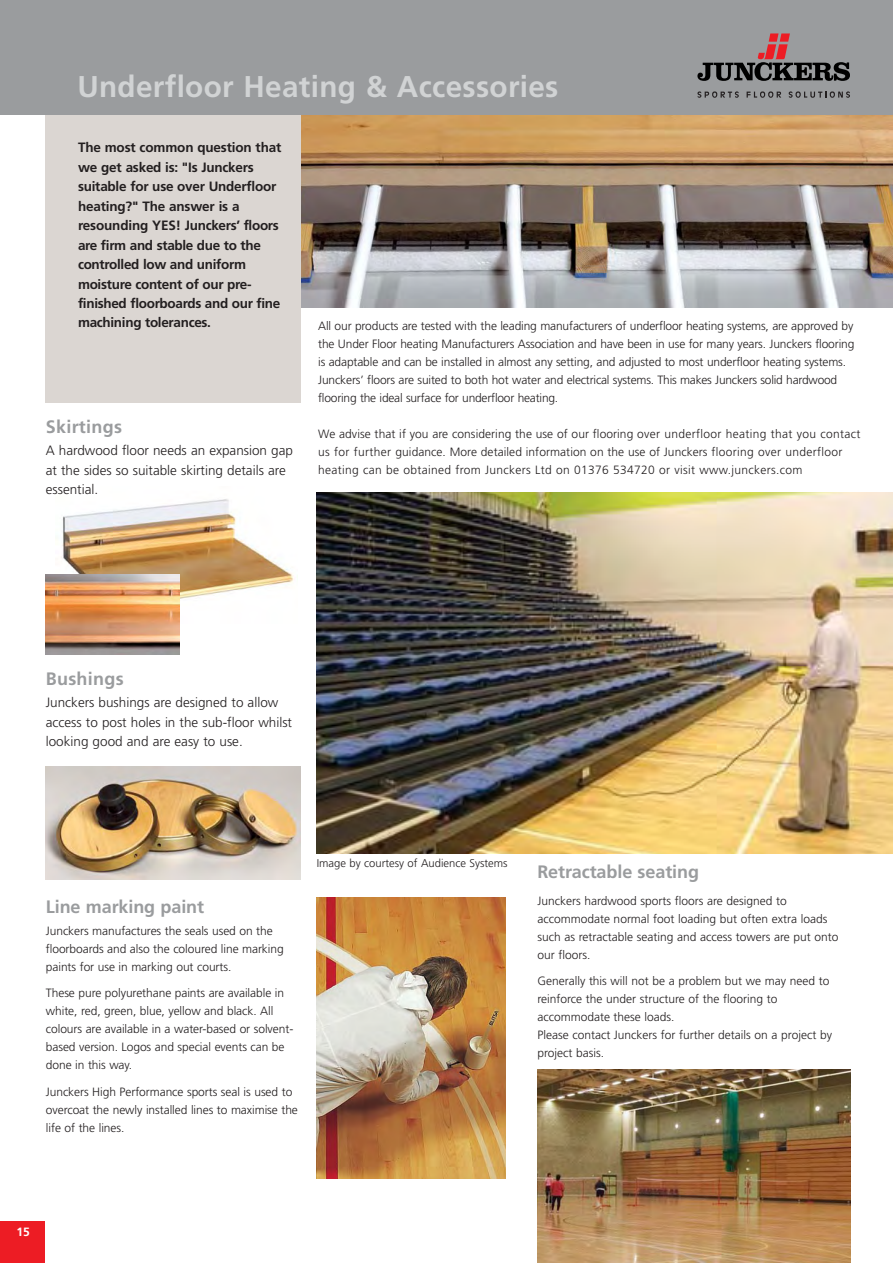
<style>
.page{position:relative;width:893px;height:1263px;background:#fff}
.page>*{position:absolute;margin:0;border:0;box-sizing:border-box;transform-origin:0 0}
.t1{font:700 30px "Frutiger";letter-spacing:.01em;color:#d1d3d4}
.t2{font:700 18px "Frutiger";letter-spacing:-.005em;color:#9a9c9e}
.t3{font:700 18px "Frutiger";letter-spacing:.015em;color:#9a9c9e}
.t4{font:700 13.5px/19.5px "Frutiger";letter-spacing:-.02em;color:#231f20}
.t5{font:300 13.5px/19.5px "Frutiger";color:#231f20}
.t6{font:300 12px/18px "Frutiger";letter-spacing:-.005em;color:#231f20}
.t7{font:300 12px/18px "Frutiger";letter-spacing:.03em;color:#231f20}
.t8{font:700 12px "Frutiger";color:#fff}
.t9{font:300 11.25px "Frutiger";color:#231f20}
</style>
<div class="page">
<img style="left:301px;top:115px;width:592px;height:193px">
<div style="left:0;top:0;width:893px;height:115px;background:#9a9c9e"></div>
<img style="left:61px;top:499px;width:233px;height:124px">
<img style="left:46px;top:767px;width:255px;height:113px">
<img style="left:46px;top:574px;width:133px;height:80px">
<img style="left:317px;top:493px;width:576px;height:360px">
<div style="left:46px;top:115px;width:255px;height:287px;background:#dbd6d2"></div>
<img style="left:316px;top:898px;width:189px;height:281px">
<div style="left:0;top:1221px;width:45px;height:41px;background:#ed1c24"></div>
<img style="left:537px;top:1069px;width:313px;height:193px">
<svg style="left:697px;top:91px;width:42px;height:7px"></svg>
<svg style="left:746px;top:91px;width:35px;height:7px"></svg>
<svg style="left:789px;top:91px;width:61px;height:7px"></svg>
<svg style="left:697px;top:33px;width:153px;height:48px"></svg>
<h1 class="t1" style="left:77px;top:74px;width:482px">Underfloor Heating &amp; Accessories</h1>
<p class="t4" style="left:78px;top:139px;width:205px">The most common question that we get asked is: "Is Junckers suitable for use over Underfloor heating?" The answer is a resounding YES! Junckers’ floors are firm and stable due to the controlled low and uniform moisture content of our pre&shy;finished floorboards and our fine machining tolerances.</p>
<h2 class="t3" style="left:46px;top:420px;width:78px">Skirtings</h2>
<p class="t5" style="left:46px;top:442px;width:249px">A hardwood floor needs an expansion gap at the sides so suitable skirting details are essential.</p>
<p class="t6" style="left:318px;top:317px;width:538px">All our products are tested with the leading manufacturers of underfloor heating systems, are approved by the Under Floor heating Manufacturers Association and have been in use for many years. Junckers flooring is adaptable and can be installed in almost any setting, and adjusted to most underfloor heating systems.<br>Junckers’ floors are suited to both hot water and electrical systems. This makes Junckers solid hardwood flooring the ideal surface for underfloor heating.</p>
<p class="t7" style="left:318px;top:425px;width:544px">We advise that if you are considering the use of our flooring over underfloor heating that you contact us for further guidance. More detailed information on the use of Junckers flooring over underfloor heating can be obtained from Junckers Ltd on 01376 534720 or visit www.junckers.com</p>
<h2 class="t3" style="left:46px;top:672px;width:80px">Bushings</h2>
<p class="t5" style="left:46px;top:694px;width:248px">Junckers bushings are designed to allow access to post holes in the sub-floor whilst looking good and are easy to use.</p>
<h2 class="t2" style="left:46px;top:899px;width:160px">Line marking paint</h2>
<p class="t6" style="left:46px;top:922px;width:239px">Junckers manufactures the seals used on the floorboards and also the coloured line marking paints for use in marking out courts.</p>
<p class="t6" style="left:46px;top:985px;width:249px">These pure polyurethane paints are available in white, red, green, blue, yellow and black. All colours are available in a water-based or solvent&shy;based version. Logos and special events can be done in this way.</p>
<p class="t6" style="left:46px;top:1083px;width:253px">Junckers High Performance sports seal is used to overcoat the newly installed lines to maximise the life of the lines.</p>
<p class="t9" style="left:317px;top:859px;width:192px">Image by courtesy of Audience Systems</p>
<h2 class="t2" style="left:537px;top:865px;width:163px">Retractable seating</h2>
<p class="t6" style="left:537px;top:893px;width:303px">Junckers hardwood sports floors are designed to accommodate normal foot loading but often extra loads such as retractable seating and access towers are put onto our floors.</p>
<p class="t6" style="left:537px;top:973px;width:296px">Generally this will not be a problem but we may need to reinforce the under structure of the flooring to accommodate these loads.<br>Please contact Junckers for further details on a project by project basis.</p>
<p class="t8" style="left:17px;top:1227px;width:15px">15</p>
</div>
